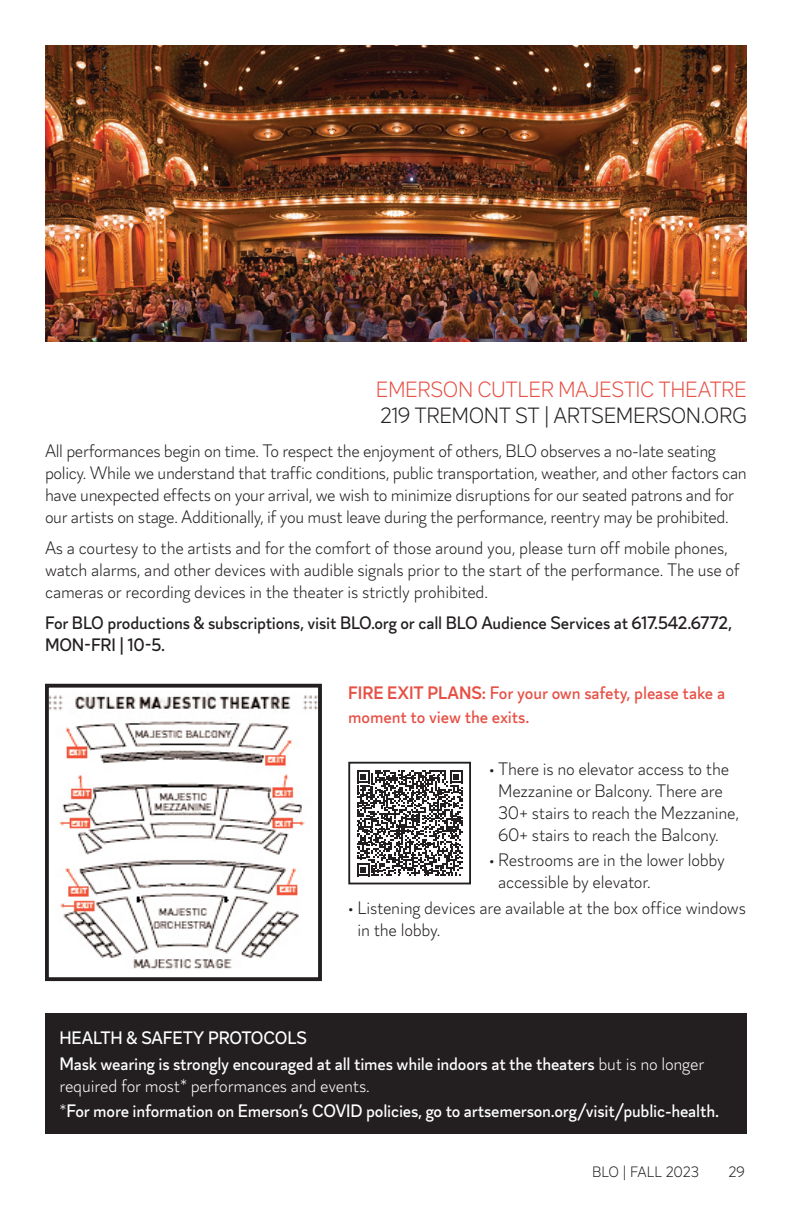
<style>
.page{position:relative;width:792px;height:1224px;background:#fff}
.page>*{position:absolute;margin:0;border:0;box-sizing:border-box;transform-origin:0 0}
.t1{font:300 22px "Magdelin";letter-spacing:-.02em;color:#e65045}
.t2{font:300 22px "Magdelin";letter-spacing:-.02em;color:#231f20}
.t3{font:300 18px/22px "Magdelin";letter-spacing:-.015em;color:#231f20}
.t4{font:500 18px/26px "Magdelin";letter-spacing:-.01em;color:#fff}
.t5{font:500 18px/22px "Magdelin";letter-spacing:-.01em;color:#231f20}
.t6{font:500 18px/24px "Magdelin";letter-spacing:-.005em;color:#e65045}
.t7{font:300 15px "Magdelin";letter-spacing:-.005em;color:#231f20}
.s1{font-weight:600}
.s2{font-weight:300}
</style>
<div class="page">
<svg style="left:357px;top:770px;width:106px;height:106px"></svg>
<div style="left:348px;top:762px;width:123px;height:122px;border:2px solid #231f20"></div>
<img style="left:50px;top:694px;width:267px;height:275px">
<div style="left:45px;top:684px;width:277px;height:297px;border:4px solid #231f20"></div>
<div style="left:45px;top:1014px;width:702px;height:120px;background:#231f20"></div>
<img style="left:45px;top:45px;width:702px;height:297px">
<p class="t1" style="left:376px;top:377px;width:373px">EMERSON CUTLER MAJESTIC THEATRE</p>
<p class="t2" style="left:380px;top:403px;width:368px">219 TREMONT ST | ARTSEMERSON.ORG</p>
<p class="t3" style="left:45px;top:440px;width:703px">All performances begin on time. To respect the enjoyment of others, BLO observes a no-late seating policy. While we understand that traffic conditions, public transportation, weather, and other factors can have unexpected effects on your arrival, we wish to minimize disruptions for our seated patrons and for our artists on stage. Additionally, if you must leave during the performance, reentry may be prohibited.</p>
<p class="t3" style="left:45px;top:537px;width:696px">As a courtesy to the artists and for the comfort of those around you, please turn off mobile phones, watch alarms, and other devices with audible signals prior to the start of the performance. The use of cameras or recording devices in the theater is strictly prohibited.</p>
<p class="t5" style="left:45px;top:612px;width:689px">For BLO productions &amp; subscriptions, visit BLO.org or call BLO Audience Services at 617.542.6772,<br>MON-FRI | 10-5.</p>
<p class="t6" style="left:348px;top:681px;width:378px"><span class="s1">FIRE EXIT PLANS:</span> For your own safety, please take a moment to view the exits.</p>
<p class="t3" style="left:498px;top:758px;width:242px;text-indent:-9px">• There is no elevator access to the Mezzanine or Balcony. There are 30+ stairs to reach the Mezzanine, 60+ stairs to reach the Balcony.</p>
<p class="t3" style="left:498px;top:850px;width:228px;text-indent:-9px">• Restrooms are in the lower lobby accessible by elevator.</p>
<p class="t3" style="left:357px;top:898px;width:390px;text-indent:-9px">• Listening devices are available at the box office windows in the lobby.</p>
<p class="t4" style="left:59px;top:1025px;width:646px">HEALTH &amp; SAFETY PROTOCOLS<br>Mask wearing is strongly encouraged at all times while indoors at the theaters <span class="s2">but is no longer</span></p>
<p class="t4" style="left:59px;top:1073px;width:661px;line-height:25.2px"><span class="s2">required for most* performances and events.<br>*</span>For more information on Emerson’s COVID policies, go to artsemerson.org/visit/public-health.</p>
<p class="t7" style="left:592px;top:1163px;width:108px">BLO | FALL 2023</p>
<p class="t7" style="left:728px;top:1163px;width:18px">29</p>
</div>
